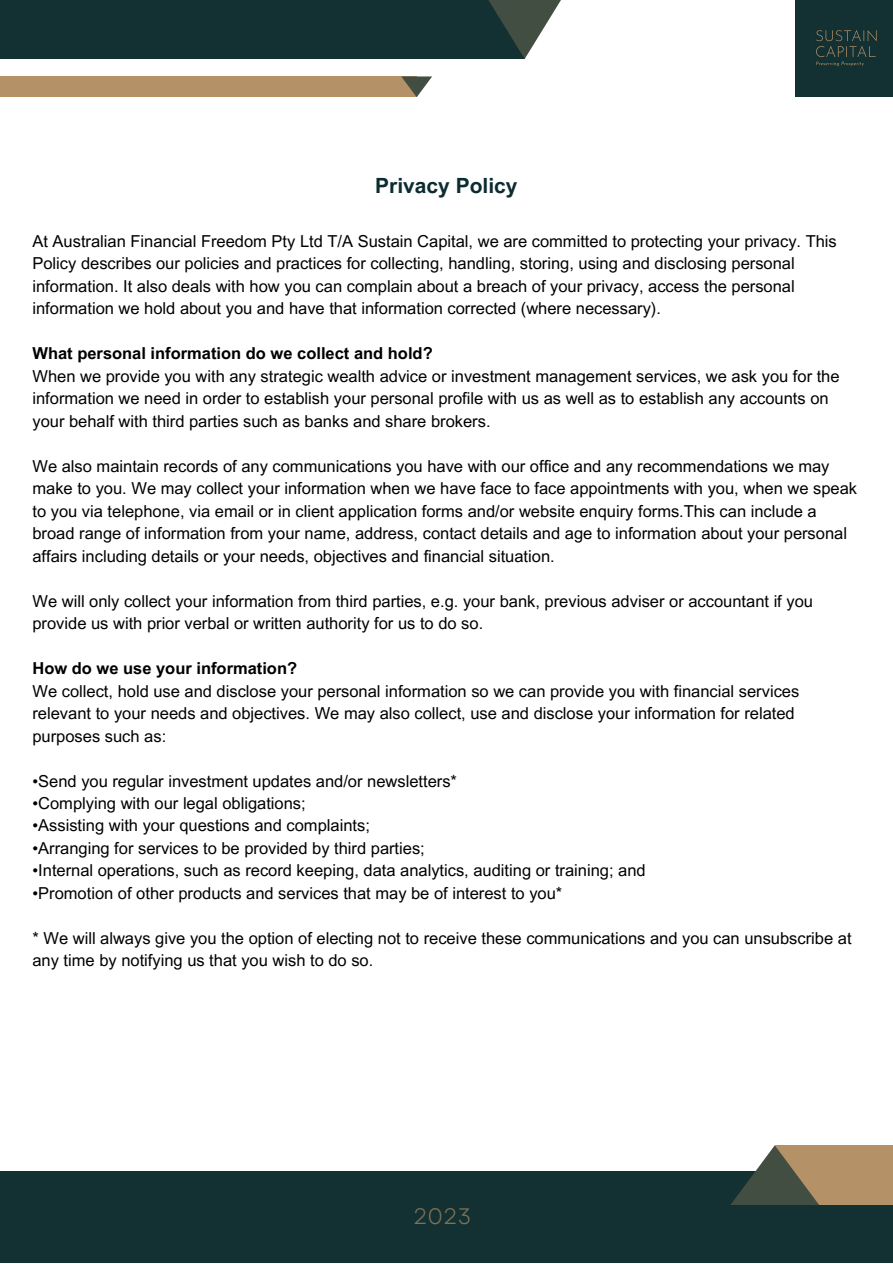
<style>
.page{position:relative;width:893px;height:1264px;background:#fff}
.page>*{position:absolute;margin:0;border:0;box-sizing:border-box;transform-origin:0 0}
.t1{font:22.35px "Garet";color:#807256}
.t2{font:700 21px "Arial MT Pro";color:#0b2c30}
.t3{font:16.5px/22.5px "Arial MT Pro";color:#000}
.t4{font:700 16.5px "Arial MT Pro";color:#000}
</style>
<div class="page">
<div style="left:0;top:1170px;width:892px;height:92px;background:#133133"></div>
<div style="left:0;top:0;width:524px;height:58px;background:#133133"></div>
<svg style="left:475px;top:0;width:86px;height:59px"></svg>
<div style="left:0;top:76px;width:416px;height:21px;background:#b59167"></div>
<svg style="left:401px;top:76px;width:31px;height:21px"></svg>
<div style="left:774px;top:1145px;width:118px;height:59px;background:#b59167"></div>
<svg style="left:730px;top:1145px;width:89px;height:59px"></svg>
<div style="left:795px;top:0;width:97px;height:97px;background:#133133"></div>
<p class="t2" style="left:375px;top:177px;width:144px">Privacy Policy</p>
<p class="t3" style="left:32px;top:232px;width:805px">At Australian Financial Freedom Pty Ltd T/A Sustain Capital, we are committed to protecting your privacy. This Policy describes our policies and practices for collecting, handling, storing, using and disclosing personal information. It also deals with how you can complain about a breach of your privacy, access the personal information we hold about you and have that information corrected (where necessary).</p>
<p class="t4" style="left:32px;top:347px;width:402px">What personal information do we collect and hold?</p>
<p class="t3" style="left:32px;top:366px;width:808px">When we provide you with any strategic wealth advice or investment management services, we ask you for the information we need in order to establish your personal profile with us as well as to establish any accounts on your behalf with third parties such as banks and share brokers.</p>
<p class="t3" style="left:32px;top:456px;width:826px">We also maintain records of any communications you have with our office and any recommendations we may make to you. We may collect your information when we have face to face appointments with you, when we speak to you via telephone, via email or in client application forms and/or website enquiry forms.This can include a broad range of information from your name, address, contact details and age to information about your personal affairs including details or your needs, objectives and financial situation.</p>
<p class="t3" style="left:32px;top:591px;width:782px">We will only collect your information from third parties, e.g. your bank, previous adviser or accountant if you provide us with prior verbal or written authority for us to do so.</p>
<p class="t4" style="left:32px;top:662px;width:266px">How do we use your information?</p>
<p class="t3" style="left:32px;top:681px;width:768px">We collect, hold use and disclose your personal information so we can provide you with financial services relevant to your needs and objectives. We may also collect, use and disclose your information for related purposes such as:</p>
<p class="t3" style="left:32px;top:771px;width:426px">•Send you regular investment updates and/or newsletters*</p>
<p class="t3" style="left:32px;top:794px;width:275px">•Complying with our legal obligations;</p>
<p class="t3" style="left:32px;top:816px;width:339px">•Assisting with your questions and complaints;</p>
<p class="t3" style="left:32px;top:839px;width:394px">•Arranging for services to be provided by third parties;</p>
<p class="t3" style="left:32px;top:861px;width:614px">•Internal operations, such as record keeping, data analytics, auditing or training; and</p>
<p class="t3" style="left:32px;top:884px;width:531px">•Promotion of other products and services that may be of interest to you*</p>
<p class="t3" style="left:32px;top:929px;width:820px">* We will always give you the option of electing not to receive these communications and you can unsubscribe at any time by notifying us that you wish to do so.</p>
<p class="t1" style="left:413px;top:1200px;width:60px">2023</p>
</div>
